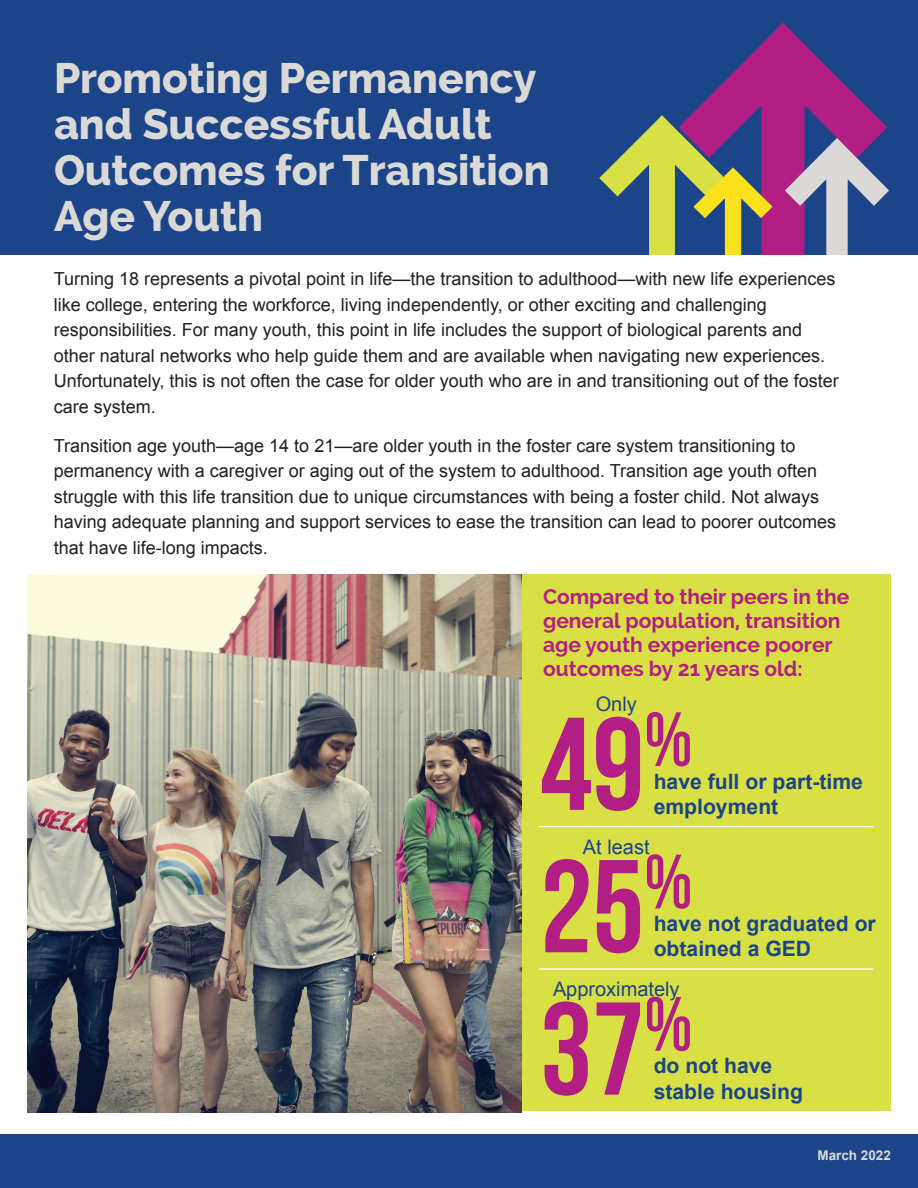
<style>
.page{position:relative;width:918px;height:1188px;background:#fff}
.page>*{position:absolute;margin:0;border:0;box-sizing:border-box;transform-origin:0 0}
.t1{font:700 131.7px "Bebas Neue";color:#b31e84}
.t2{font:800 42.3px/45.9px "Raleway";color:#dad9d6}
.t3{font:700 21.15px/25.3px "Arial";color:#1c4489}
.t4{font:700 21px/24px "Raleway";color:#b31e84}
.t5{font:19.95px "Arial";color:#1c4489}
.t6{font:18px/25.5px "Arial";color:#231f20}
.t7{font:700 13.5px "Arial";color:#dad9d6}
</style>
<div class="page">
<div style="left:0;top:0;width:918px;height:254px;background:#1c4489"></div>
<div style="left:0;top:1134px;width:918px;height:54px;background:#1c4489"></div>
<img style="left:692px;top:23px;width:196px;height:231px">
<img style="left:783px;top:137px;width:106px;height:117px">
<img style="left:599px;top:114px;width:127px;height:140px">
<img style="left:692px;top:166px;width:81px;height:88px">
<div style="left:521px;top:575px;width:370px;height:536px;background:#d8e046"></div>
<hr style="left:539px;top:826px;width:334px;height:1px;background:#fff">
<hr style="left:539px;top:968px;width:334px;height:2px;background:#fff">
<img style="left:27px;top:575px;width:494px;height:537px">
<h2 class="t2" style="left:54px;top:56px;width:497px">Promoting Permanency and Successful Adult<br>Outcomes for Transition<br>Age Youth</h2>
<p class="t6" style="left:54px;top:266px;width:787px">Turning 18 represents a pivotal point in life—the transition to adulthood—with new life experiences like college, entering the workforce, living independently, or other exciting and challenging responsibilities. For many youth, this point in life includes the support of biological parents and other natural networks who help guide them and are available when navigating new experiences.<br>Unfortunately, this is not often the case for older youth who are in and transitioning out of the foster care system.</p>
<p class="t6" style="left:54px;top:433px;width:784px">Transition age youth—age 14 to 21—are older youth in the foster care system transitioning to permanency with a caregiver or aging out of the system to adulthood. Transition age youth often struggle with this life transition due to unique circumstances with being a foster child. Not always having adequate planning and support services to ease the transition can lead to poorer outcomes that have life-long impacts.</p>
<p class="t4" style="left:543px;top:585px;width:308px">Compared to their peers in the general population, transition age youth experience poorer outcomes by 21 years old:</p>
<p class="t5" style="left:596px;top:691px;width:43px">Only</p>
<h1 class="t1" style="left:540px;top:692px;width:154px">49<sup>%</sup></h1>
<p class="t5" style="left:583px;top:833px;width:68px">At least</p>
<h1 class="t1" style="left:540px;top:835px;width:154px">25<sup>%</sup></h1>
<p class="t5" style="left:553px;top:976px;width:128px">Approximately</p>
<h1 class="t1" style="left:540px;top:977px;width:154px">37<sup>%</sup></h1>
<p class="t3" style="left:654px;top:769px;width:211px">have full or part-time employment</p>
<p class="t3" style="left:654px;top:912px;width:224px">have not graduated or obtained a GED</p>
<p class="t3" style="left:654px;top:1054px;width:151px">do not have stable housing</p>
<p class="t7" style="left:817px;top:1147px;width:75px">March 2022</p>
</div>
